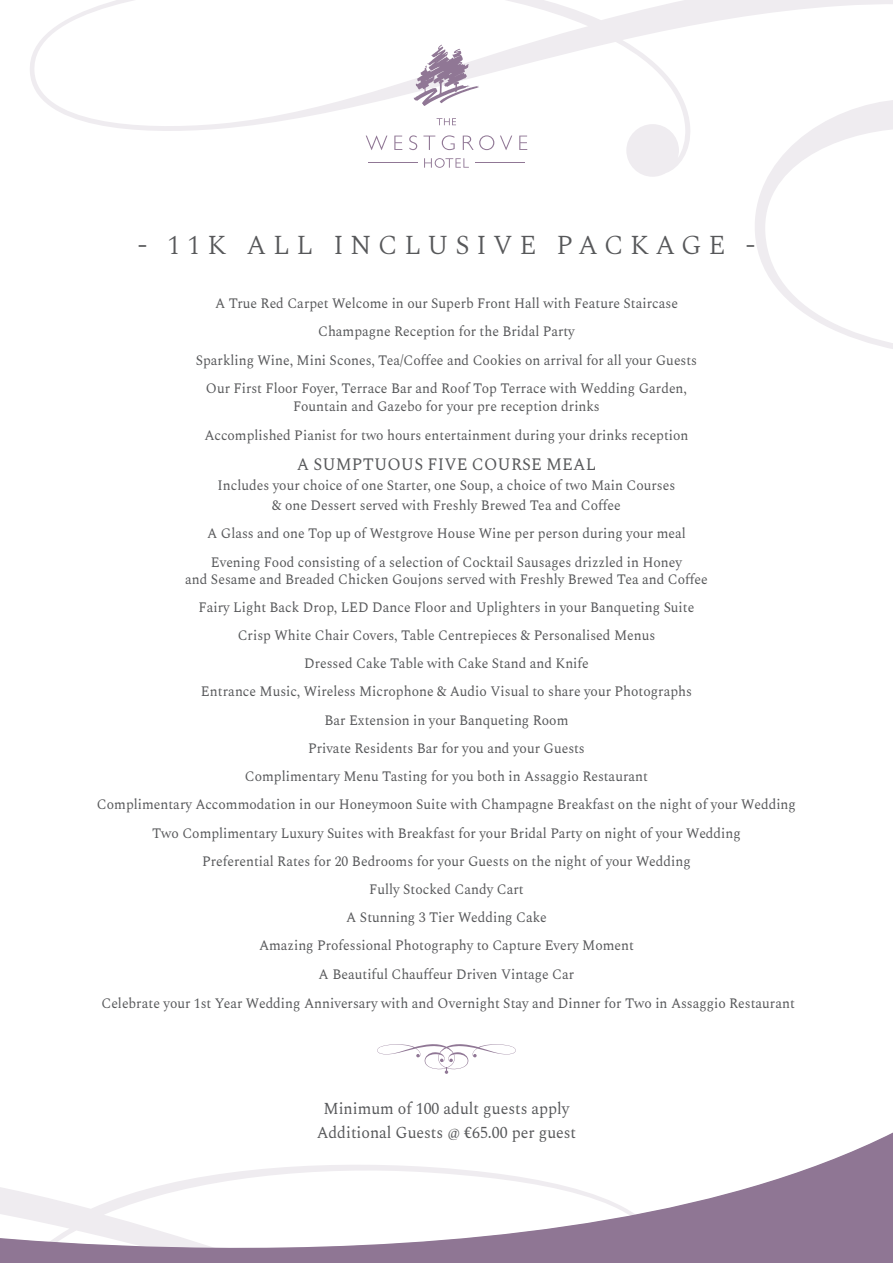
<style>
.page{position:relative;width:893px;height:1263px;background:#fff}
.page>*{position:absolute;margin:0;border:0;box-sizing:border-box;transform-origin:0 0}
.t1{font:300 27px "Spectral";letter-spacing:.25em;color:#57585a}
.t2{font:17.25px "Spectral";letter-spacing:.01em;color:#57585a;scale:.96 1}
.t3{font:16.5px/23.7px "Spectral";color:#57585a;text-align:center;scale:.96 1}
.t4{font:14.25px/28.2px "Spectral";color:#57585a;text-align:center;scale:.96 1}
</style>
<div class="page">
<svg style="left:30px;top:0;width:863px;height:349px"></svg>
<svg style="left:366px;top:136px;width:21px;height:14px"></svg>
<svg style="left:394px;top:136px;width:8px;height:14px"></svg>
<svg style="left:409px;top:135px;width:8px;height:15px"></svg>
<svg style="left:423px;top:136px;width:12px;height:14px"></svg>
<svg style="left:442px;top:135px;width:13px;height:15px"></svg>
<svg style="left:463px;top:135px;width:31px;height:15px"></svg>
<svg style="left:500px;top:136px;width:12px;height:14px"></svg>
<svg style="left:519px;top:136px;width:8px;height:14px"></svg>
<svg style="left:437px;top:118px;width:19px;height:7px"></svg>
<svg style="left:414px;top:45px;width:66px;height:61px"></svg>
<svg style="left:424px;top:158px;width:45px;height:10px"></svg>
<hr style="left:368px;top:163px;width:50px;height:1px;background:#907795">
<hr style="left:475px;top:163px;width:50px;height:1px;background:#907795">
<svg style="left:377px;top:1044px;width:139px;height:30px"></svg>
<svg style="left:117px;top:216px;width:642px;height:58px"></svg>
<svg style="left:0;top:1132px;width:893px;height:131px"></svg>
<p class="t1" style="left:187px;top:225px;width:15px">0</p>
<p class="t1" style="left:137px;top:225px;width:620px">- 11K ALL INCLUSIVE PACKAGE -</p>
<p class="t4" style="left:196px;top:290px;width:524px">A True Red Carpet Welcome in our Superb Front Hall with Feature Staircase Champagne Reception for the Bridal Party<br>Sparkling Wine, Mini Scones, Tea/Coffee and Cookies on arrival for all your Guests Our First Floor Foyer, Terrace Bar and Roof Top Terrace with Wedding Garden,</p>
<p class="t4" style="left:204px;top:393px;width:506px">Fountain and Gazebo for your pre reception drinks<br>Accomplished Pianist for two hours entertainment during your drinks reception</p>
<p class="t2" style="left:297px;top:452px;width:314px">A SUMPTUOUS FIVE COURSE MEAL</p>
<p class="t4" style="left:218px;top:476px;width:478px;line-height:20.1px">Includes your choice of one Starter, one Soup, a choice of two Main Courses &amp; one Dessert served with Freshly Brewed Tea and Coffee</p>
<p class="t4" style="left:207px;top:520px;width:500px;text-align:left">A Glass and one Top up of Westgrove House Wine per person during your meal<br>Evening Food consisting of a selection of Cocktail Sausages drizzled in Honey</p>
<p class="t4" style="left:97px;top:565px;width:730px">and Sesame and Breaded Chicken Goujons served with Freshly Brewed Tea and Coffee<br>Fairy Light Back Drop, LED Dance Floor and Uplighters in your Banqueting Suite<br>Crisp White Chair Covers, Table Centrepieces &amp; Personalised Menus<br>Dressed Cake Table with Cake Stand and Knife<br>Entrance Music, Wireless Microphone &amp; Audio Visual to share your Photographs<br>Bar Extension in your Banqueting Room<br>Private Residents Bar for you and your Guests<br>Complimentary Menu Tasting for you both in Assaggio Restaurant<br>Complimentary Accommodation in our Honeymoon Suite with Champagne Breakfast on the night of your Wedding Two Complimentary Luxury Suites with Breakfast for your Bridal Party on night of your Wedding<br>Preferential Rates for 20 Bedrooms for your Guests on the night of your Wedding<br>Fully Stocked Candy Cart<br>A Stunning 3 Tier Wedding Cake<br>Amazing Professional Photography to Capture Every Moment<br>A Beautiful Chauffeur Driven Vintage Car</p>
<p class="t4" style="left:101px;top:990px;width:724px">Celebrate your 1st Year Wedding Anniversary with and Overnight Stay and Dinner for Two in Assaggio Restaurant</p>
<p class="t3" style="left:317px;top:1097px;width:272px">Minimum of 100 adult guests apply<br>Additional Guests @ €65.00 per guest</p>
</div>
